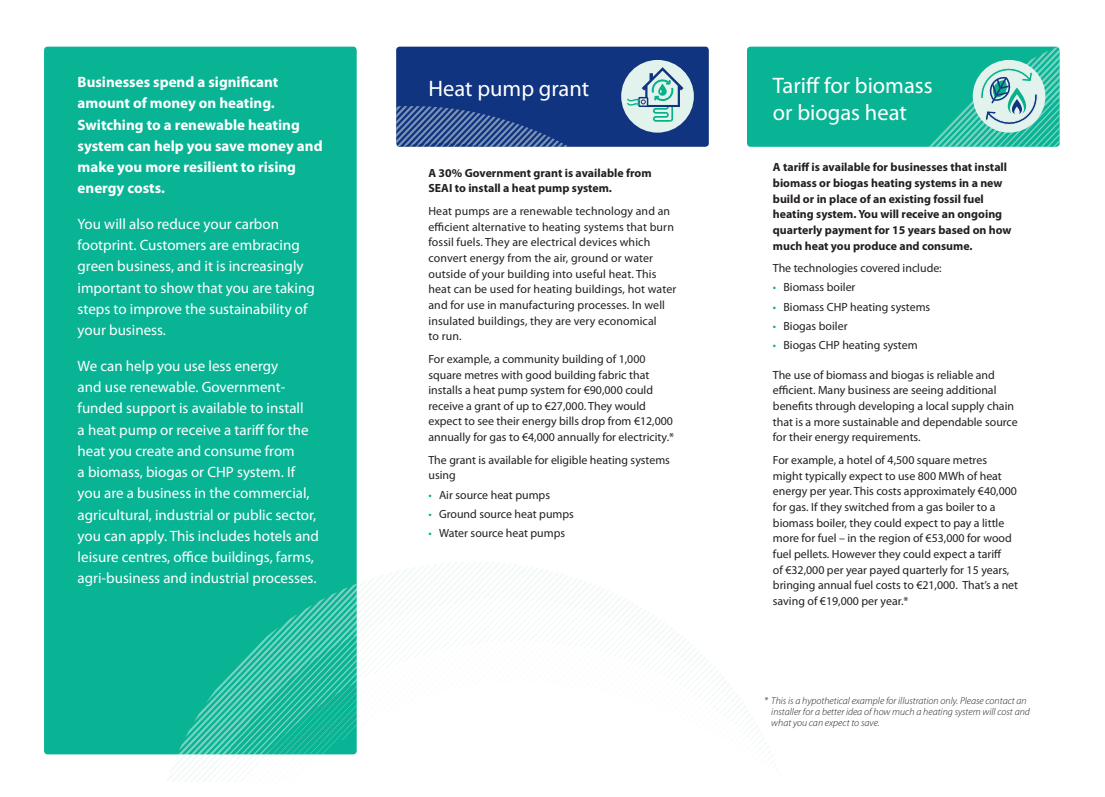
<style>
.page{position:relative;width:1105px;height:797px;background:#fff}
.page>*{position:absolute;margin:0;border:0;box-sizing:border-box;transform-origin:0 0}
.t1{font:22.5px/27.5px "Myriad Pro";color:#fff}
.t2{font:15px/21.2px "Myriad Pro";color:#fff}
.t3{font:700 15px/21.2px "Myriad Pro";color:#fff}
.t4{font:11.88px/15.6px "Myriad Pro";color:#231f20}
.t5{font:700 11.88px/15.6px "Myriad Pro";color:#231f20}
.t6{font:italic 300 10px/11.2px "Myriad Pro";color:#231f20}
.s1{color:#00b294}
</style>
<div class="page">
<div style="left:44px;top:47px;width:313px;height:707px;background:#09b495;border-radius:4px"></div>
<div style="left:396px;top:47px;width:313px;height:100px;background:#10347f;border-radius:4px"></div>
<div style="left:747px;top:47px;width:313px;height:100px;background:#09b495;border-radius:4px"></div>
<svg style="left:148px;top:561px;width:630px;height:220px"></svg>
<div style="left:621px;top:60px;width:73px;height:73px;background:#e2f2ed;border-radius:50%"></div>
<svg style="left:396px;top:67px;width:287px;height:80px"></svg>
<svg style="left:883px;top:47px;width:177px;height:100px"></svg>
<p class="t3" style="left:78px;top:72px;width:246px">Businesses spend a significant amount of money on heating.<br>Switching to a renewable heating system can help you save money and make you more resilient to rising energy costs.</p>
<p class="t2" style="left:78px;top:213px;width:239px">You will also reduce your carbon footprint. Customers are embracing green business, and it is increasingly important to show that you are taking steps to improve the sustainability of your business.</p>
<p class="t2" style="left:78px;top:355px;width:243px">We can help you use less energy<br>and use renewable. Government&shy;funded support is available to install<br>a heat pump or receive a tariff for the heat you create and consume from<br>a biomass, biogas or CHP system. If you are a business in the commercial, agricultural, industrial or public sector, you can apply. This includes hotels and leisure centres, office buildings, farms, agri-business and industrial processes.</p>
<h1 class="t1" style="left:428px;top:74px;width:162px">Heat pump grant</h1>
<p class="t5" style="left:428px;top:165px;width:225px">A 30% Government grant is available from<br>SEAI to install a heat pump system.</p>
<p class="t4" style="left:428px;top:203px;width:249px">Heat pumps are a renewable technology and an efficient alternative to heating systems that burn fossil fuels. They are electrical devices which convert energy from the air, ground or water outside of your building into useful heat. This heat can be used for heating buildings, hot water and for use in manufacturing processes. In well insulated buildings, they are very economical<br>to run.</p>
<p class="t4" style="left:428px;top:351px;width:247px">For example, a community building of 1,000 square metres with good building fabric that installs a heat pump system for €90,000 could receive a grant of up to €27,000. They would expect to see their energy bills drop from €12,000 annually for gas to €4,000 annually for electricity.*</p>
<p class="t4" style="left:428px;top:452px;width:243px">The grant is available for eligible heating systems using</p>
<p class="t4" style="left:428px;top:486px;width:123px"><span class="s1">•</span> Air source heat pumps</p>
<p class="t4" style="left:428px;top:506px;width:147px"><span class="s1">•</span> Ground source heat pumps</p>
<p class="t4" style="left:428px;top:525px;width:138px"><span class="s1">•</span> Water source heat pumps</p>
<h1 class="t1" style="left:773px;top:71px;width:161px">Tariff for biomass or biogas heat</h1>
<p class="t5" style="left:773px;top:160px;width:240px">A tariff is available for businesses that install biomass or biogas heating systems in a new build or in place of an existing fossil fuel heating system. You will receive an ongoing quarterly payment for 15 years based on how much heat you produce and consume.</p>
<p class="t4" style="left:773px;top:260px;width:170px">The technologies covered include:</p>
<p class="t4" style="left:773px;top:279px;width:84px"><span class="s1">•</span> Biomass boiler</p>
<p class="t4" style="left:773px;top:298px;width:159px"><span class="s1">•</span> Biomass CHP heating systems</p>
<p class="t4" style="left:773px;top:318px;width:76px"><span class="s1">•</span> Biogas boiler</p>
<p class="t4" style="left:773px;top:337px;width:146px"><span class="s1">•</span> Biogas CHP heating system</p>
<p class="t4" style="left:773px;top:367px;width:246px">The use of biomass and biogas is reliable and efficient. Many business are seeing additional benefits through developing a local supply chain that is a more sustainable and dependable source for their energy requirements.</p>
<p class="t4" style="left:773px;top:452px;width:247px">For example, a hotel of 4,500 square metres might typically expect to use 800 MWh of heat energy per year. This costs approximately €40,000 for gas. If they switched from a gas boiler to a biomass boiler, they could expect to pay a little more for fuel – in the region of €53,000 for wood fuel pellets. However they could expect a tariff<br>of €32,000 per year payed quarterly for 15 years, bringing annual fuel costs to €21,000. That’s a net saving of €19,000 per year.*</p>
<p class="t6" style="left:771px;top:695px;width:260px;text-indent:-7px">* This is a hypothetical example for illustration only. Please contact an installer for a better idea of how much a heating system will cost and what you can expect to save.</p>
</div>
